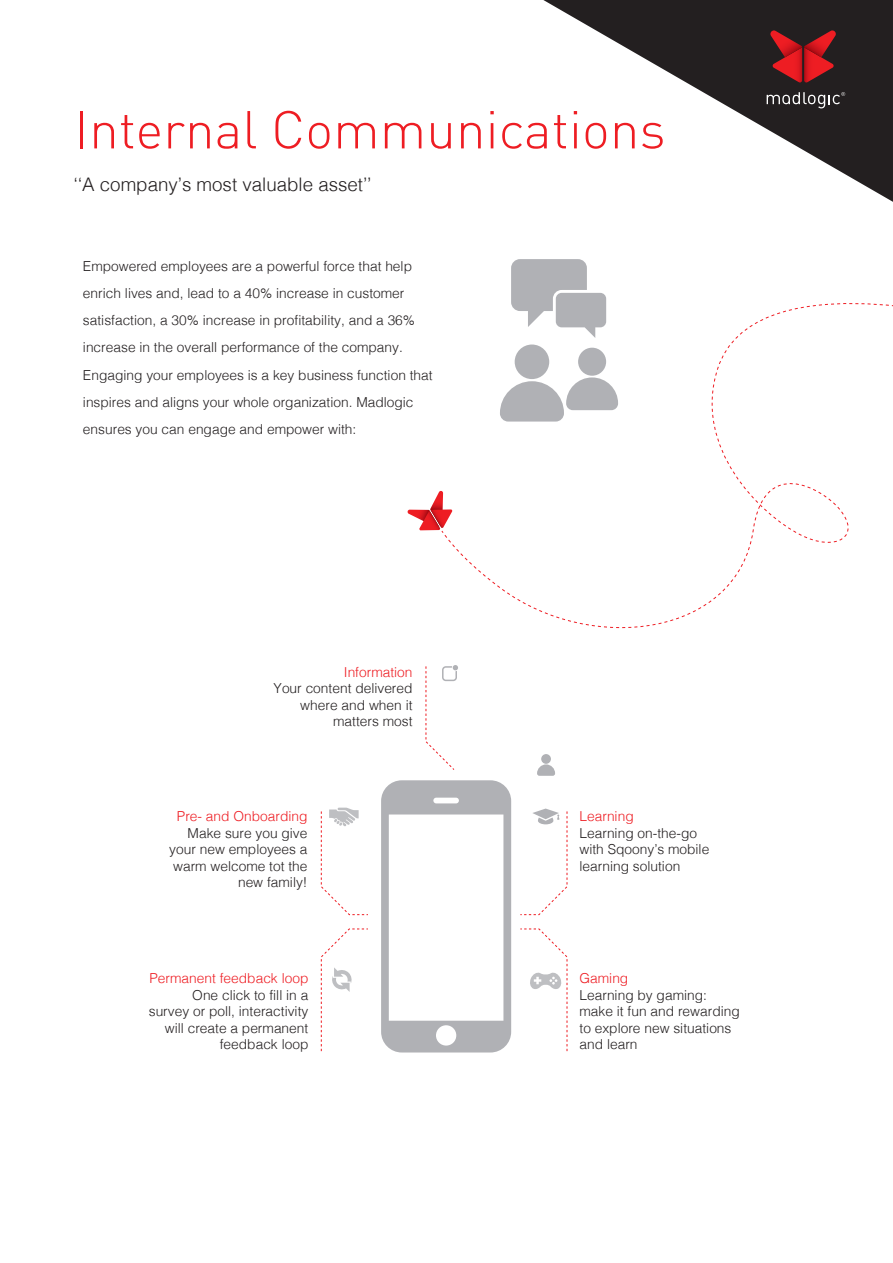
<style>
.page{position:relative;width:893px;height:1263px;background:#fff}
.page>*{position:absolute;margin:0;border:0;box-sizing:border-box;transform-origin:0 0}
.t1{font:300 52.5px "DIN";color:#ee1d23}
.t2{font:300 18.75px "Helvetica";color:#231f20}
.t3{font:300 13.8px/16.5px "Helvetica";color:#231f20}
.t4{font:300 13.8px "Helvetica";color:#ee1d23}
</style>
<div class="page">
<svg style="left:441px;top:298px;width:452px;height:331px"></svg>
<svg style="left:407px;top:491px;width:46px;height:39px"></svg>
<svg style="left:543px;top:0;width:350px;height:202px"></svg>
<svg style="left:767px;top:92px;width:78px;height:16px"></svg>
<svg style="left:769px;top:30px;width:68px;height:53px;background:#871b20"></svg>
<svg style="left:381px;top:780px;width:130px;height:272px"></svg>
<div style="left:433px;top:798px;width:26px;height:5px;background:#fff;border-radius:3px"></div>
<div style="left:436px;top:1025px;width:20px;height:20px;background:#fff;border-radius:50%"></div>
<svg style="left:321px;top:928px;width:47px;height:123px"></svg>
<svg style="left:520px;top:928px;width:47px;height:123px"></svg>
<svg style="left:537px;top:764px;width:18px;height:12px"></svg>
<div style="left:541px;top:754px;width:10px;height:10px;background:#b0b1b5;border-radius:50%"></div>
<svg style="left:426px;top:665px;width:32px;height:105px"></svg>
<svg style="left:520px;top:808px;width:47px;height:107px"></svg>
<svg style="left:321px;top:808px;width:47px;height:107px"></svg>
<div style="left:515px;top:344px;width:34px;height:35px;background:#b0b1b5;border-radius:50%"></div>
<svg style="left:500px;top:377px;width:118px;height:45px"></svg>
<div style="left:578px;top:348px;width:28px;height:28px;background:#b0b1b5;border-radius:50%"></div>
<svg style="left:511px;top:259px;width:95px;height:79px"></svg>
<h1 class="t1" style="left:75px;top:97px;width:592px">Internal Communications</h1>
<h2 class="t2" style="left:74px;top:169px;width:299px">‘‘A company’s most valuable asset’’</h2>
<p class="t3" style="left:83px;top:252px;width:351px;line-height:27.2px">Empowered employees are a powerful force that help enrich lives and, lead to a 40% increase in customer satisfaction, a 30% increase in profitability, and a 36% increase in the overall performance of the company.<br>Engaging your employees is a key business function that inspires and aligns your whole organization. Madlogic ensures you can engage and empower with:</p>
<p class="t4" style="left:344px;top:660px;width:70px">Information</p>
<p class="t3" style="left:274px;top:679px;width:140px;text-align:right">Your content delivered where and when it matters most</p>
<p class="t4" style="left:177px;top:804px;width:132px">Pre- and Onboarding</p>
<p class="t3" style="left:169px;top:823px;width:140px;text-align:right">Make sure you give your new employees a warm welcome tot the new family!</p>
<p class="t4" style="left:150px;top:967px;width:160px">Permanent feedback loop</p>
<p class="t3" style="left:149px;top:986px;width:161px;text-align:right">One click to fill in a survey or poll, interactivity will create a permanent feedback loop</p>
<p class="t4" style="left:579px;top:804px;width:56px">Learning</p>
<p class="t3" style="left:579px;top:823px;width:131px">Learning on-the-go with Sqoony’s mobile learning solution</p>
<p class="t4" style="left:579px;top:966px;width:50px">Gaming</p>
<p class="t3" style="left:579px;top:985px;width:162px">Learning by gaming: make it fun and rewarding to explore new situations and learn</p>
</div>
